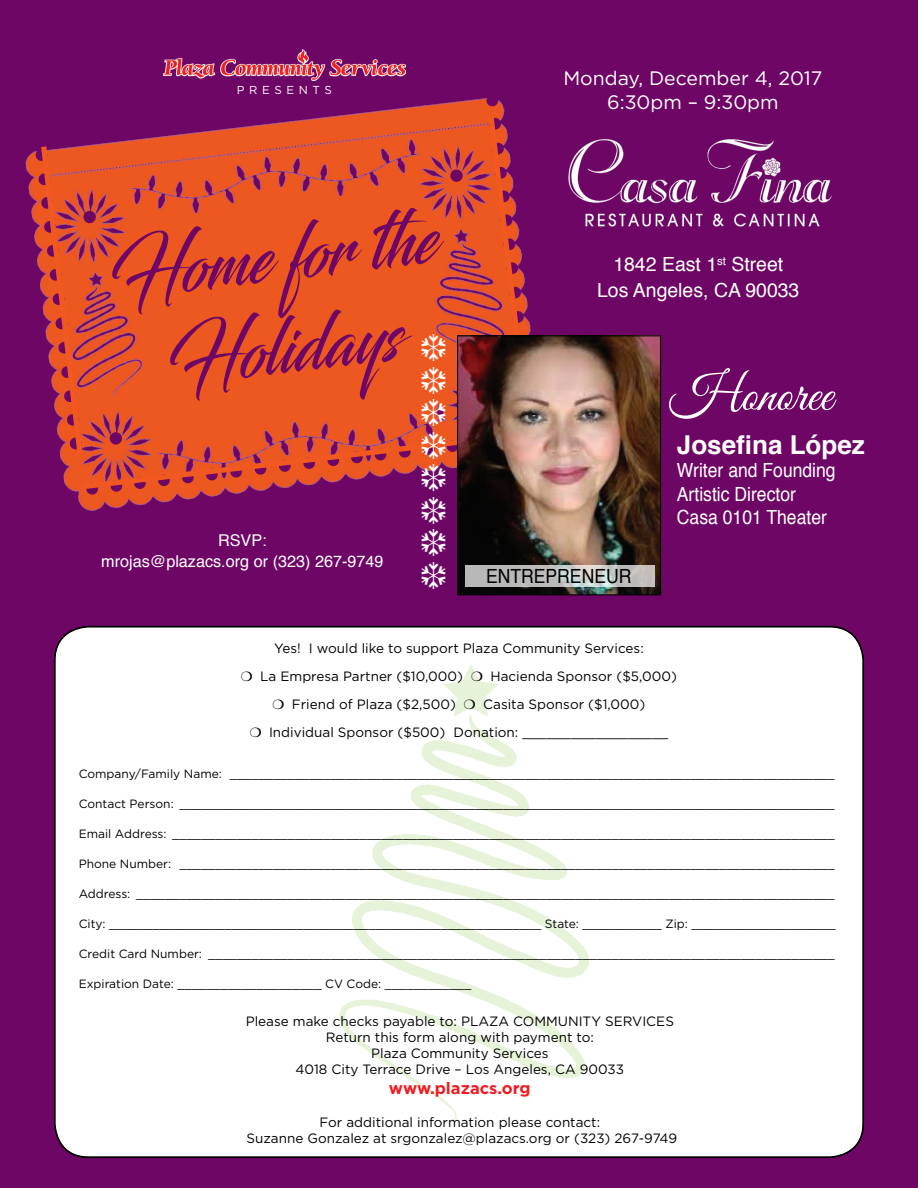
<style>
.page{position:relative;width:918px;height:1188px;background:#6e0665}
.page>*{position:absolute;margin:0;border:0;box-sizing:border-box;transform-origin:0 0}
.t1{font:52.05px "Great Vibes";color:#fff}
.t2{font:700 25.95px "Helvetica";color:#fff}
.t3{font:19.5px/23.4px "Helvetica";color:#fff;scale:.9 1}
.t4{font:19.5px/26px "Helvetica";color:#fff;text-align:center}
.t5{font:19.5px/24.3px "Gotham";color:#fff;text-align:center}
.t6{font:19.5px "Helvetica";color:#000;scale:.9 1}
.t7{font:700 16.5px "Gotham";color:#ee1d23}
.t8{font:16.2px/21.1px "Helvetica";color:#fff;text-align:center}
.t9{font:13.5px/16.2px "Gotham";color:#000;text-align:center}
.t10{font:12px "Gotham";color:#000}
.t11{font:11.55px "Gotham";letter-spacing:.4em;color:#fff}
</style>
<div class="page">
<img style="left:568px;top:139px;width:264px;height:88px">
<img style="left:163px;top:49px;width:242px;height:31px">
<img style="left:25px;top:98px;width:480px;height:121px">
<svg style="left:486px;top:98px;width:12px;height:8px"></svg>
<div style="left:55px;top:627px;width:808px;height:530px;background:#fff"></div>
<img style="left:273px;top:642px;width:370px;height:516px">
<img style="left:459px;top:337px;width:200px;height:256px">
<div style="left:457px;top:335px;width:204px;height:260px;border:1px solid #000"></div>
<svg style="left:466px;top:566px;width:189px;height:21px;background:#c1c3c1"></svg>
<svg style="left:241px;top:671px;width:11px;height:10px"></svg>
<svg style="left:472px;top:671px;width:10px;height:10px"></svg>
<svg style="left:273px;top:700px;width:11px;height:9px"></svg>
<svg style="left:464px;top:700px;width:11px;height:9px"></svg>
<svg style="left:250px;top:728px;width:11px;height:9px"></svg>
<svg style="left:33px;top:117px;width:502px;height:439px"></svg>
<p class="t11" style="left:237px;top:83px;width:96px">PRESENTS</p>
<h3 class="t8" style="left:101px;top:530px;width:284px">RSVP:<br>mrojas@plazacs.org or (323) 267-9749</h3>
<h3 class="t5" style="left:563px;top:66px;width:261px">Monday, December 4, 2017<br>6:30pm – 9:30pm</h3>
<h3 class="t4" style="left:597px;top:252px;width:204px">1842 East 1<sup>st</sup> Street<br>Los Angeles, CA 90033</h3>
<h1 class="t1" style="left:669px;top:366px;width:165px">Honoree</h1>
<h3 class="t6" style="left:486px;top:561px;width:42px">entrepre</h3>
<h3 class="t6" style="left:582px;top:561px;width:49px">neur</h3>
<h2 class="t2" style="left:677px;top:424px;width:189px">Josefina López</h2>
<h3 class="t3" style="left:677px;top:459px;width:178px">Writer and Founding<br>Artistic Director<br>Casa 0101 Theater</h3>
<p class="t9" style="left:260px;top:634px;width:385px;line-height:28.2px;text-align:left;text-indent:14px">Yes! I would like to support Plaza Community Services:<br>La Empresa Partner ($10,000)</p>
<p class="t9" style="left:490px;top:668px;width:188px">Hacienda Sponsor ($5,000)</p>
<p class="t9" style="left:269px;top:690px;width:401px;line-height:28.2px;text-align:left;text-indent:214px">Casita Sponsor ($1,000)<br>Individual Sponsor ($500) Donation: __________________</p>
<p class="t10" style="left:79px;top:766px;width:757px">Company/Family Name: ____________________________________________________________________________________</p>
<p class="t10" style="left:79px;top:796px;width:757px">Contact Person: ___________________________________________________________________________________________</p>
<p class="t10" style="left:79px;top:826px;width:757px">Email Address: ____________________________________________________________________________________________</p>
<p class="t10" style="left:79px;top:856px;width:757px">Phone Number: ___________________________________________________________________________________________</p>
<p class="t10" style="left:79px;top:886px;width:757px">Address: _________________________________________________________________________________________________</p>
<p class="t10" style="left:79px;top:916px;width:758px">City: ____________________________________________________________ State: ___________ Zip: ____________________</p>
<p class="t10" style="left:79px;top:946px;width:757px">Credit Card Number: _______________________________________________________________________________________</p>
<p class="t10" style="left:79px;top:976px;width:394px">Expiration Date: ____________________ CV Code: ____________</p>
<p class="t9" style="left:292px;top:696px;width:165px">Friend of Plaza ($2,500)</p>
<p class="t9" style="left:246px;top:1013px;width:430px">Please make checks payable to: PLAZA COMMUNITY SERVICES Return this form along with payment to:<br>Plaza Community Services<br>4018 City Terrace Drive – Los Angeles, CA 90033</p>
<h3 class="t7" style="left:389px;top:1077px;width:143px">www.plazacs.org</h3>
<p class="t9" style="left:247px;top:1114px;width:432px">For additional information please contact:<br>Suzanne Gonzalez at srgonzalez@plazacs.org or (323) 267-9749</p>
</div>
